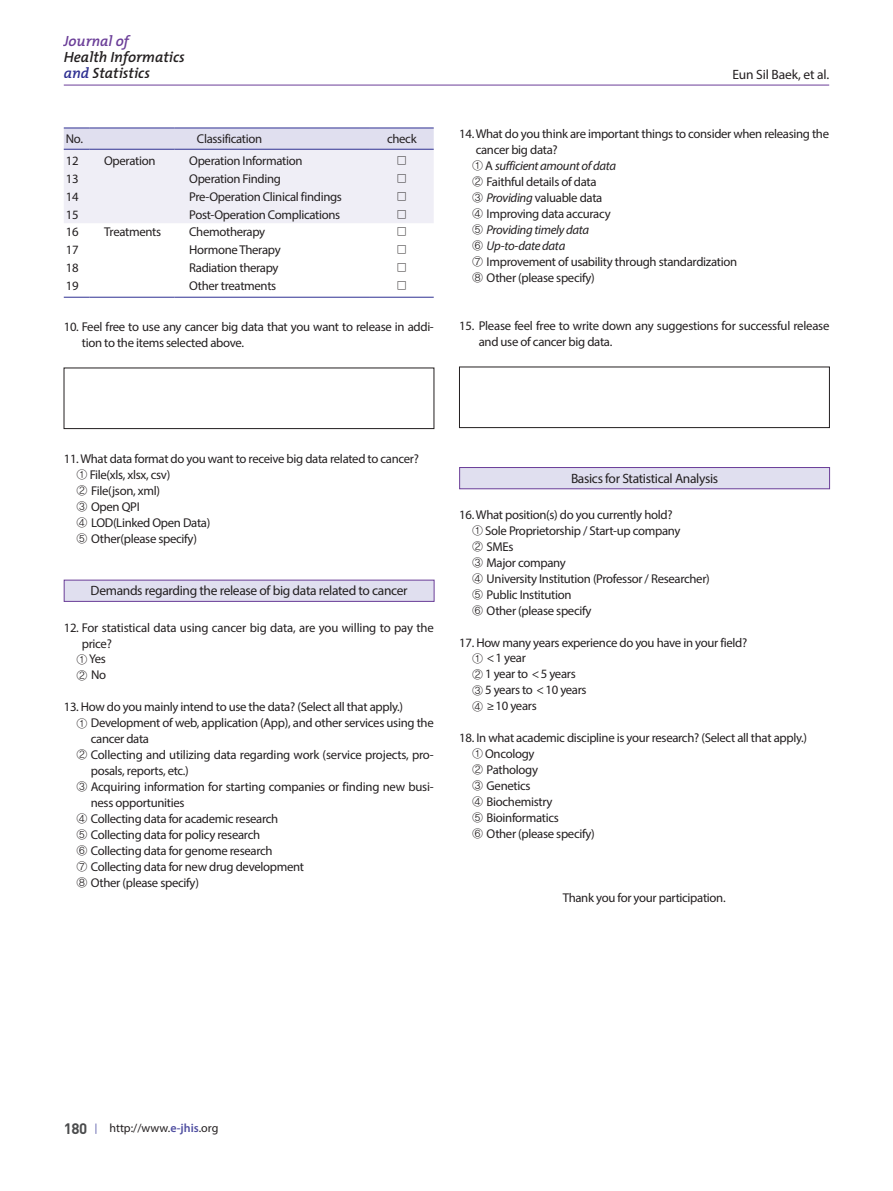
<style>
.page{position:relative;width:893px;height:1191px;background:#fff}
.page>*{position:absolute;margin:0;border:0;box-sizing:border-box;transform-origin:0 0}
.t1{font:italic 600 14.85px/15.6px "The Mix";color:#231f20}
.t2{font:italic 600 14.85px "The Mix";color:#6b3e98}
.t3{font:13.5px "Myriad Pro";letter-spacing:-.025em;color:#231f20}
.표본문{font:12.75px/15.9px "Myriad Pro";letter-spacing:-.025em;color:#231f20}
.표본문-2{font:italic 12.75px "Myriad Pro";letter-spacing:-.025em;color:#231f20}
.t4{font:12px "Myriad Pro";color:#231f20}
.표본문-3{font:12px "Nanum Gothic OTF";color:#231f20}
.s1{color:#2e3092}
.s2{font-family:"YDVYGO32";font-style:normal;font-size:12px}
.s3{font-style:normal}
.s4{font-family:"YDVYGO32";font-size:12px}
.s5{font-style:italic}
.s6{font-family:"DIN Pro";font-weight:700;font-size:15px;color:#4b4c4d}
.s7{font-family:"DIN Pro";font-weight:300;color:#2e3092}
.s8{font-weight:600;color:#504fa1}
</style>
<div class="page">
<hr style="left:64px;top:85px;width:765px;height:1px;background:#6b3e98">
<svg style="left:64px;top:128px;width:370px;height:95px;background:#eae9f3"></svg>
<hr style="left:89px;top:149px;width:85px;height:1px;background:#2e3092">
<hr style="left:174px;top:149px;width:196px;height:1px;background:#2e3092">
<hr style="left:370px;top:149px;width:64px;height:1px;background:#2e3092">
<svg style="left:64px;top:297px;width:25px;height:1px"></svg>
<hr style="left:89px;top:297px;width:85px;height:1px;background:#2e3092">
<hr style="left:174px;top:297px;width:196px;height:1px;background:#2e3092">
<hr style="left:370px;top:297px;width:64px;height:1px;background:#2e3092">
<div style="left:64px;top:368px;width:370px;height:61px;border:1px solid #231f20"></div>
<div style="left:64px;top:580px;width:370px;height:21px;background:#e0dfef"></div>
<div style="left:64px;top:580px;width:370px;height:22px;border:1px solid #6b3e98"></div>
<div style="left:459px;top:367px;width:371px;height:61px;border:1px solid #231f20"></div>
<div style="left:460px;top:467px;width:370px;height:22px;background:#e0dfef"></div>
<div style="left:459px;top:467px;width:371px;height:22px;border:1px solid #6b3e98"></div>
<p class="t2" style="left:64px;top:29px;width:67px">Journal of</p>
<p class="t1" style="left:64px;top:49px;width:123px">Health Informatics <span class="s1">and</span> Statistics</p>
<p class="표본문" style="left:66px;top:130px;width:19px">No.</p>
<p class="표본문" style="left:197px;top:130px;width:67px">Classification</p>
<p class="표본문" style="left:387px;top:130px;width:31px">check</p>
<p class="표본문" style="left:66px;top:153px;width:14px">12</p>
<p class="표본문" style="left:104px;top:153px;width:53px">Operation</p>
<p class="표본문" style="left:189px;top:153px;width:115px">Operation Information</p>
<p class="표본문-3" style="left:396px;top:153px;width:13px">□</p>
<p class="표본문" style="left:66px;top:170px;width:14px">13</p>
<p class="표본문" style="left:189px;top:170px;width:93px">Operation Finding</p>
<p class="표본문-3" style="left:396px;top:171px;width:13px">□</p>
<p class="표본문" style="left:66px;top:188px;width:14px">14</p>
<p class="표본문" style="left:189px;top:188px;width:154px">Pre-Operation Clinical findings</p>
<p class="표본문-3" style="left:396px;top:189px;width:13px">□</p>
<p class="표본문" style="left:66px;top:206px;width:14px">15</p>
<p class="표본문" style="left:189px;top:206px;width:153px">Post-Operation Complications</p>
<p class="표본문-3" style="left:396px;top:206px;width:13px">□</p>
<p class="표본문" style="left:66px;top:224px;width:14px">16</p>
<p class="표본문" style="left:104px;top:224px;width:58px">Treatments</p>
<p class="표본문" style="left:189px;top:224px;width:78px">Chemotherapy</p>
<p class="표본문-3" style="left:396px;top:224px;width:13px">□</p>
<p class="표본문" style="left:66px;top:242px;width:14px">17</p>
<p class="표본문" style="left:189px;top:242px;width:93px">Hormone Therapy</p>
<p class="표본문-3" style="left:396px;top:242px;width:13px">□</p>
<p class="표본문" style="left:66px;top:260px;width:14px">18</p>
<p class="표본문" style="left:189px;top:260px;width:91px">Radiation therapy</p>
<p class="표본문-3" style="left:396px;top:260px;width:13px">□</p>
<p class="표본문" style="left:66px;top:278px;width:14px">19</p>
<p class="표본문" style="left:189px;top:278px;width:89px">Other treatments</p>
<p class="표본문-3" style="left:396px;top:278px;width:13px">□</p>
<p class="표본문" style="left:82px;top:318px;width:353px;text-indent:-18px">10. Feel free to use any cancer big data that you want to release in addi&shy;tion to the items selected above.</p>
<p class="t3" style="left:732px;top:66px;width:98px">Eun Sil Baek, et al.</p>
<p class="표본문" style="left:476px;top:126px;width:355px;text-indent:-16px">14.What do you think are important things to consider when releasing the cancer big data?</p>
<p class="표본문-2" style="left:472px;top:158px;width:146px"><span class="s2">①</span> <span class="s3">A</span> sufficient amount of data</p>
<p class="표본문" style="left:472px;top:174px;width:126px"><span class="s4">②</span> Faithful details of data</p>
<p class="표본문" style="left:472px;top:190px;width:132px"><span class="s4">③</span> <span class="s5">Providing</span> valuable data</p>
<p class="표본문" style="left:472px;top:205px;width:140px"><span class="s4">④</span> Improving data accuracy</p>
<p class="표본문-2" style="left:472px;top:222px;width:119px"><span class="s2">⑤</span> Providing timely data</p>
<p class="표본문-2" style="left:472px;top:238px;width:95px"><span class="s2">⑥</span> Up-to-date data</p>
<p class="표본문" style="left:472px;top:253px;width:267px"><span class="s4">⑦</span> Improvement of usability through standardization</p>
<p class="표본문" style="left:472px;top:269px;width:124px"><span class="s4">⑧</span> Other (please specify)</p>
<p class="표본문" style="left:479px;top:317px;width:352px;text-indent:-20px">15. Please feel free to write down any suggestions for successful release and use of cancer big data.</p>
<p class="표본문" style="left:64px;top:450px;width:357px">11. What data format do you want to receive big data related to cancer?</p>
<p class="표본문" style="left:77px;top:466px;width:95px"><span class="s4">①</span> File(xls, xlsx, csv)</p>
<p class="표본문" style="left:77px;top:482px;width:85px"><span class="s4">②</span> File(json, xml)</p>
<p class="표본문" style="left:77px;top:498px;width:65px"><span class="s4">③</span> Open QPI</p>
<p class="표본문" style="left:77px;top:514px;width:135px"><span class="s4">④</span> LOD(Linked Open Data)</p>
<p class="표본문" style="left:77px;top:530px;width:122px"><span class="s4">⑤</span> Other(please specify)</p>
<p class="t3" style="left:91px;top:582px;width:318px">Demands regarding the release of big data related to cancer</p>
<p class="표본문" style="left:82px;top:619px;width:354px;text-indent:-18px">12. For statistical data using cancer big data, are you willing to pay the price?</p>
<p class="표본문" style="left:77px;top:651px;width:31px"><span class="s4">①</span> Yes</p>
<p class="표본문" style="left:77px;top:667px;width:31px"><span class="s4">②</span> No</p>
<p class="표본문" style="left:64px;top:699px;width:341px">13. How do you mainly intend to use the data? (Select all that apply.)</p>
<p class="표본문" style="left:91px;top:715px;width:344px;text-indent:-14px"><span class="s4">①</span> Development of web, application (App), and other services using the cancer data</p>
<p class="표본문" style="left:91px;top:746px;width:344px;text-indent:-14px"><span class="s4">②</span> Collecting and utilizing data regarding work (service projects, pro&shy;posals, reports, etc.)</p>
<p class="표본문" style="left:91px;top:778px;width:344px;text-indent:-14px"><span class="s4">③</span> Acquiring information for starting companies or finding new busi&shy;ness opportunities</p>
<p class="표본문" style="left:77px;top:810px;width:203px"><span class="s4">④</span> Collecting data for academic research</p>
<p class="표본문" style="left:77px;top:826px;width:185px"><span class="s4">⑤</span> Collecting data for policy research</p>
<p class="표본문" style="left:77px;top:842px;width:197px"><span class="s4">⑥</span> Collecting data for genome research</p>
<p class="표본문" style="left:77px;top:858px;width:229px"><span class="s4">⑦</span> Collecting data for new drug development</p>
<p class="표본문" style="left:77px;top:874px;width:124px"><span class="s4">⑧</span> Other (please specify)</p>
<p class="t3" style="left:571px;top:470px;width:149px">Basics for Statistical Analysis</p>
<p class="표본문" style="left:459px;top:506px;width:215px">16. What position(s) do you currently hold?</p>
<p class="표본문" style="left:472px;top:522px;width:210px"><span class="s4">①</span> Sole Proprietorship / Start-up company</p>
<p class="표본문" style="left:472px;top:538px;width:43px"><span class="s4">②</span> SMEs</p>
<p class="표본문" style="left:472px;top:554px;width:95px"><span class="s4">③</span> Major company</p>
<p class="표본문" style="left:472px;top:570px;width:239px"><span class="s4">④</span> University Institution (Professor / Researcher)</p>
<p class="표본문" style="left:472px;top:586px;width:101px"><span class="s4">⑤</span> Public Institution</p>
<p class="표본문" style="left:472px;top:602px;width:121px"><span class="s4">⑥</span> Other (please specify</p>
<p class="표본문" style="left:459px;top:634px;width:289px">17. How many years experience do you have in your field?</p>
<p class="표본문" style="left:472px;top:650px;width:55px"><span class="s4">①</span> &lt;1 year</p>
<p class="표본문" style="left:472px;top:666px;width:105px"><span class="s4">②</span> 1 year to &lt;5 years</p>
<p class="표본문" style="left:472px;top:682px;width:116px"><span class="s4">③</span> 5 years to &lt;10 years</p>
<p class="표본문" style="left:472px;top:698px;width:66px"><span class="s4">④</span> ≥10 years</p>
<p class="표본문" style="left:459px;top:729px;width:349px">18. In what academic discipline is your research? (Select all that apply.)</p>
<p class="표본문" style="left:472px;top:745px;width:64px"><span class="s4">①</span> Oncology</p>
<p class="표본문" style="left:472px;top:761px;width:68px"><span class="s4">②</span> Pathology</p>
<p class="표본문" style="left:472px;top:777px;width:60px"><span class="s4">③</span> Genetics</p>
<p class="표본문" style="left:472px;top:793px;width:82px"><span class="s4">④</span> Biochemistry</p>
<p class="표본문" style="left:472px;top:809px;width:88px"><span class="s4">⑤</span> Bioinformatics</p>
<p class="표본문" style="left:472px;top:825px;width:124px"><span class="s4">⑥</span> Other (please specify)</p>
<p class="표본문" style="left:563px;top:889px;width:164px">Thank you for your participation.</p>
<p class="t4" style="left:64px;top:1121px;width:156px"><span class="s6">180</span> <span class="s7">|</span> http://www.<span class="s8">e-jhis</span>.org</p>
</div>
